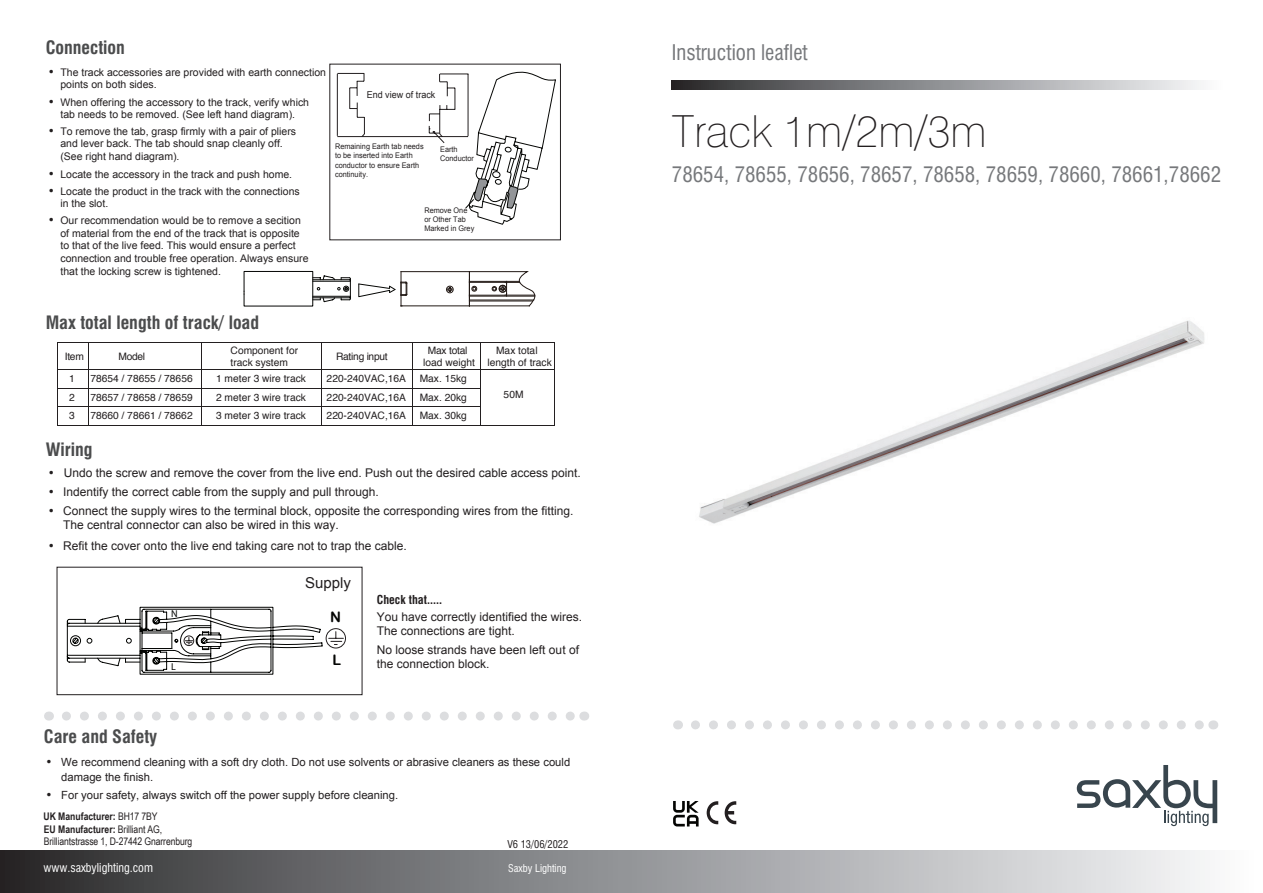
<style>
.page{position:relative;width:1263px;height:893px;background:#fff}
.page>*{position:absolute;margin:0;border:0;box-sizing:border-box;transform-origin:0 0}
.t1{font:100 44.25px "Swiss 721 BT";color:#231f20}
.t2{font:condensed 21px "Swiss 721 BT";color:#76787b}
.t3{font:700 condensed 18px "Swiss 721 BT";color:#4b4c4d}
.t4{font:15px "Arial";color:#231f20}
.t5{font:14.4px "Arial Rounded MT Bold";color:#040503}
.t6{font:12px/14.4px "Arial";color:#231f20}
.t7{font:condensed 12px "Swiss 721 BT";color:#fff}
.t8{font:700 condensed 12px "Swiss 721 BT";color:#231f20}
.t9{font:11.25px/14.4px "Arial";color:#231f20}
.t10{font:10.5px/12.6px "Arial";color:#231f20}
.t11{font:10.5px/12px "Arial Narrow";letter-spacing:-.01em;color:#231f20}
.t12{font:700 10.5px "Arial Narrow";color:#231f20}
.t13{font:condensed 10.5px "Swiss 721 BT";color:#fff}
.t14{font:condensed 10.5px "Swiss 721 BT";color:#231f20}
.t15{font:10.2px/18.6px "Helvetica";color:#231f20}
.t16{font:10.2px "Helvetica";letter-spacing:-.03em;color:#231f20}
.t17{font:10.05px "Myriad Pro";color:#040503}
.t18{font:9.45px "Arial";color:#231f20;scale:.95 1}
.t19{font:7.65px/9.3px "Arial";color:#231f20;scale:.95 1}
.s1{font-family:"Swiss 721 BT";font-stretch:condensed;font-size:12px}
.s2{font-family:"Swiss 721 BT";font-stretch:condensed}
.s3{font-weight:400}
.s4{font-weight:700}
</style>
<div class="page">
<svg style="left:695px;top:720px;width:509px;height:9px"></svg>
<svg style="left:66px;top:712px;width:507px;height:9px"></svg>
<svg style="left:672px;top:81px;width:529px;height:8px;background:#8f9092"></svg>
<div style="left:326px;top:628px;width:20px;height:20px;border:1px solid #231f20;border-radius:50%"></div>
<svg style="left:329px;top:632px;width:14px;height:13px"></svg>
<svg style="left:67px;top:607px;width:256px;height:68px"></svg>
<div style="left:57px;top:567px;width:305px;height:128px;border:1px solid #231f20"></div>
<svg style="left:336px;top:71px;width:220px;height:154px"></svg>
<svg style="left:244px;top:271px;width:107px;height:35px"></svg>
<hr style="left:469px;top:306px;width:60px;height:1px;background:#211814">
<hr style="left:401px;top:306px;width:68px;height:1px;background:#211814">
<hr style="left:401px;top:271px;width:68px;height:1px;background:#211814">
<hr style="left:401px;top:272px;width:1px;height:34px;background:#211814">
<svg style="left:446px;top:286px;width:7px;height:7px"></svg>
<svg style="left:469px;top:271px;width:67px;height:35px"></svg>
<svg style="left:358px;top:281px;width:50px;height:16px"></svg>
<img style="left:699px;top:320px;width:506px;height:204px">
<hr style="left:57px;top:343px;width:31px;height:1px;background:#231f20">
<hr style="left:89px;top:343px;width:95px;height:1px;background:#231f20">
<hr style="left:184px;top:343px;width:137px;height:1px;background:#231f20">
<hr style="left:322px;top:343px;width:90px;height:1px;background:#231f20">
<hr style="left:57px;top:370px;width:31px;height:1px;background:#231f20">
<hr style="left:89px;top:370px;width:95px;height:1px;background:#231f20">
<hr style="left:184px;top:370px;width:137px;height:1px;background:#231f20">
<hr style="left:322px;top:370px;width:90px;height:1px;background:#231f20">
<hr style="left:57px;top:388px;width:31px;height:1px;background:#231f20">
<hr style="left:89px;top:388px;width:95px;height:1px;background:#231f20">
<hr style="left:184px;top:388px;width:137px;height:1px;background:#231f20">
<hr style="left:322px;top:388px;width:90px;height:1px;background:#231f20">
<hr style="left:57px;top:407px;width:31px;height:1px;background:#231f20">
<hr style="left:89px;top:407px;width:95px;height:1px;background:#231f20">
<hr style="left:184px;top:407px;width:137px;height:1px;background:#231f20">
<hr style="left:322px;top:407px;width:90px;height:1px;background:#231f20">
<svg style="left:201px;top:344px;width:1px;height:81px"></svg>
<svg style="left:57px;top:344px;width:1px;height:81px"></svg>
<hr style="left:57px;top:425px;width:31px;height:1px;background:#231f20">
<svg style="left:88px;top:343px;width:1px;height:83px"></svg>
<hr style="left:89px;top:425px;width:95px;height:1px;background:#231f20">
<hr style="left:184px;top:425px;width:137px;height:1px;background:#231f20">
<svg style="left:321px;top:343px;width:1px;height:83px"></svg>
<hr style="left:322px;top:425px;width:90px;height:1px;background:#231f20">
<svg style="left:412px;top:343px;width:1px;height:82px"></svg>
<hr style="left:413px;top:343px;width:141px;height:1px;background:#231f20">
<hr style="left:413px;top:370px;width:67px;height:1px;background:#231f20">
<hr style="left:474px;top:370px;width:79px;height:1px;background:#231f20">
<hr style="left:413px;top:388px;width:67px;height:1px;background:#231f20">
<hr style="left:413px;top:407px;width:67px;height:1px;background:#231f20">
<svg style="left:480px;top:344px;width:1px;height:81px"></svg>
<hr style="left:554px;top:343px;width:1px;height:82px;background:#231f20">
<hr style="left:412px;top:425px;width:142px;height:1px;background:#231f20">
<svg style="left:1077px;top:765px;width:140px;height:61px"></svg>
<div style="left:0;top:850px;width:1259px;height:43px;background:linear-gradient(to right,#2c2c2f,#fcfeff)"></div>
<svg style="left:707px;top:801px;width:11px;height:23px"></svg>
<svg style="left:725px;top:801px;width:11px;height:23px"></svg>
<svg style="left:673px;top:801px;width:26px;height:25px"></svg>
<h3 class="t3" style="left:46px;top:37px;width:81px">Connection</h3>
<p class="t10" style="left:60px;top:66px;width:267px;text-indent:-13px"><span class="s1">•</span> The track accessories are provided with earth connection points on both sides.</p>
<p class="t10" style="left:48px;top:96px;width:263px;text-align:center"><span class="s1">•</span> When offering the accessory to the track, verify which tab needs to be removed. (See left hand diagram).</p>
<p class="t10" style="left:60px;top:125px;width:237px;text-indent:-13px"><span class="s1">•</span> To remove the tab, grasp firmly with a pair of pliers and lever back. The tab should snap cleanly off. (See right hand diagram).</p>
<p class="t10" style="left:48px;top:168px;width:246px"><span class="s1">•</span> Locate the accessory in the track and push home.</p>
<p class="t10" style="left:60px;top:214px;width:250px;text-indent:-13px"><span class="s1">•</span> Our recommendation would be to remove a secition of material from the end of the track that is opposite to that of the live feed. This would ensure a perfect connection and trouble free operation. Always ensure that the locking screw is tightened.</p>
<p class="t10" style="left:60px;top:185px;width:241px;text-indent:-13px"><span class="s1">•</span> Locate the product in the track with the connections in the slot.</p>
<p class="t18" style="left:367px;top:89px;width:74px">End view of track</p>
<p class="t19" style="left:335px;top:142px;width:95px">Remaining Earth tab needs to be inserted into Earth conductor to ensure Earth continuity.</p>
<p class="t19" style="left:440px;top:145px;width:37px">Earth<br>Conductor</p>
<p class="t19" style="left:424px;top:205px;width:54px">Remove One or Other Tab<br>Marked in Grey</p>
<h3 class="t3" style="left:46px;top:312px;width:215px">Max total length of track/ load</h3>
<p class="t15" style="left:65px;top:347px;width:21px">Item</p>
<p class="t15" style="left:118px;top:347px;width:28px">Model</p>
<p class="t15" style="left:231px;top:344px;width:69px;line-height:12.3px">Component for track system</p>
<p class="t15" style="left:423px;top:345px;width:53px;line-height:12px;text-align:center">Max total load weight</p>
<p class="t15" style="left:488px;top:344px;width:66px;line-height:12.3px;text-align:center">Max total length of track</p>
<p class="t15" style="left:420px;top:370px;width:49px">Max. 15kg</p>
<p class="t15" style="left:504px;top:385px;width:21px">50M</p>
<p class="t16" style="left:336px;top:348px;width:53px">Rating input</p>
<p class="t15" style="left:327px;top:388px;width:81px">220-240VAC,16A<br>220-240VAC,16A</p>
<p class="t15" style="left:69px;top:370px;width:7px;text-align:justify">1<br>2<br>3</p>
<p class="t15" style="left:327px;top:370px;width:81px">220-240VAC,16A</p>
<p class="t15" style="left:90px;top:370px;width:104px;text-align:justify">78654 / 78655 / 78656<br>78657 / 78658 / 78659<br>78660 / 78661 / 78662</p>
<p class="t15" style="left:216px;top:370px;width:91px;text-align:justify">1 meter 3 wire track 2 meter 3 wire track 3 meter 3 wire track</p>
<p class="t15" style="left:420px;top:388px;width:49px">Max. 20kg<br>Max. 30kg</p>
<h3 class="t3" style="left:46px;top:438px;width:49px">Wiring</h3>
<p class="t6" style="left:48px;top:466px;width:535px"><span class="s2">•</span> Undo the screw and remove the cover from the live end. Push out the desired cable access point.</p>
<p class="t6" style="left:48px;top:485px;width:333px"><span class="s2">•</span> Indentify the correct cable from the supply and pull through.</p>
<p class="t6" style="left:63px;top:503px;width:512px;text-indent:-16px"><span class="s2">•</span> Connect the supply wires to the terminal block, opposite the corresponding wires from the fitting.<br>The central connector can also be wired in this way.</p>
<p class="t6" style="left:48px;top:539px;width:361px"><span class="s2">•</span> Refit the cover onto the live end taking care not to trap the cable.</p>
<p class="t17" style="left:171px;top:608px;width:8px">N</p>
<p class="t17" style="left:171px;top:660px;width:6px">L</p>
<h3 class="t4" style="left:305px;top:573px;width:47px">Supply</h3>
<h3 class="t5" style="left:330px;top:609px;width:12px">N</h3>
<h3 class="t5" style="left:333px;top:651px;width:10px">L</h3>
<p class="t8" style="left:377px;top:592px;width:67px">Check that.....</p>
<p class="t6" style="left:377px;top:609px;width:207px">You have correctly identified the wires.<br>The connections are tight.</p>
<p class="t6" style="left:377px;top:642px;width:204px">No loose strands have been left out of the connection block.</p>
<h3 class="t3" style="left:44px;top:726px;width:115px">Care and Safety</h3>
<p class="t9" style="left:61px;top:755px;width:510px;text-indent:-16px"><span class="s1">•</span> We recommend cleaning with a soft dry cloth. Do not use solvents or abrasive cleaners as these could damage the finish.</p>
<p class="t9" style="left:45px;top:788px;width:354px"><span class="s1">•</span> For your safety, always switch off the power supply before cleaning.</p>
<p class="t12" style="left:43px;top:808px;width:116px">UK Manufacturer: <span class="s3">BH17 7BY</span></p>
<p class="t11" style="left:44px;top:823px;width:150px"><span class="s4">EU Manufacturer:</span> Brilliant AG,<br>Brilliantstrasse 1, D-27442 Gnarrenburg</p>
<p class="t14" style="left:507px;top:838px;width:63px">V6 13/06/2022</p>
<p class="t7" style="left:43px;top:860px;width:111px">www.saxbylighting.com</p>
<p class="t13" style="left:508px;top:862px;width:60px">Saxby Lighting</p>
<h2 class="t2" style="left:672px;top:40px;width:137px">Instruction leaflet</h2>
<h1 class="t1" style="left:672px;top:105px;width:316px">Track 1m/2m/3m</h1>
<h2 class="t2" style="left:672px;top:162px;width:551px">78654, 78655, 78656, 78657, 78658, 78659, 78660, 78661,78662</h2>
</div>
